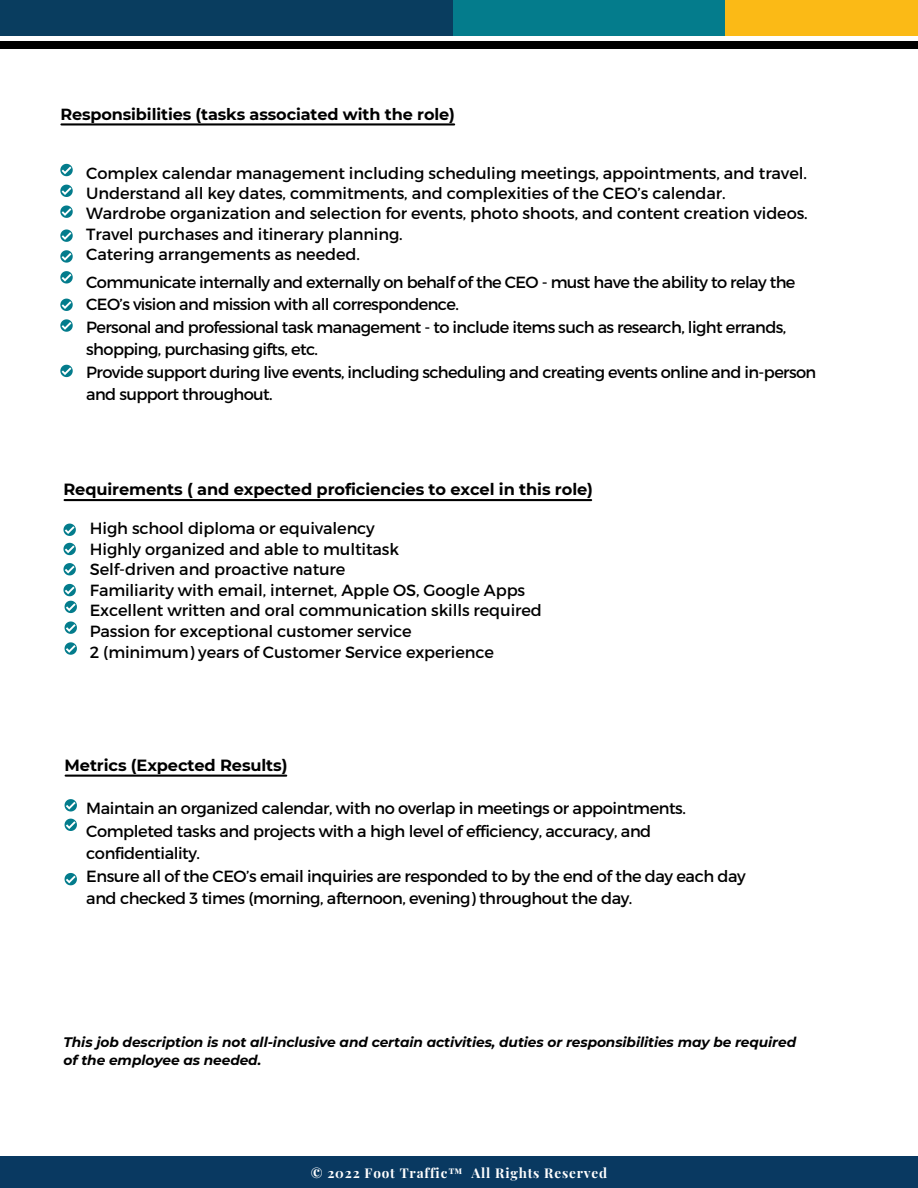
<style>
.page{position:relative;width:918px;height:1188px;background:#fff}
.page>*{position:absolute;margin:0;border:0;box-sizing:border-box;transform-origin:0 0}
.t1{font:16.2px/22.5px "Montserrat";letter-spacing:-.025em;color:#000}
.t2{font:16.2px "Montserrat";letter-spacing:-.005em;color:#000}
.t3{font:700 16.2px "Montserrat";letter-spacing:-.005em;color:#000}
.t4{font:700 16.05px "Montserrat";letter-spacing:-.005em;color:#000}
.t5{font:italic 700 13.8px "Montserrat";letter-spacing:-.005em;color:#000}
.t6{font:700 13.5px "Playfair Display";letter-spacing:.06em;color:#fff}
</style>
<div class="page">
<div style="left:0;top:1156px;width:918px;height:32px;background:#093961"></div>
<hr style="left:65px;top:499px;width:526px;height:2px;background:#000">
<svg style="left:63px;top:524px;width:13px;height:12px"></svg>
<svg style="left:63px;top:543px;width:13px;height:12px"></svg>
<svg style="left:63px;top:563px;width:13px;height:12px"></svg>
<svg style="left:63px;top:584px;width:14px;height:29px"></svg>
<svg style="left:65px;top:642px;width:12px;height:13px"></svg>
<svg style="left:65px;top:621px;width:12px;height:13px"></svg>
<hr style="left:66px;top:775px;width:220px;height:2px;background:#000">
<svg style="left:65px;top:799px;width:12px;height:12px"></svg>
<svg style="left:65px;top:819px;width:12px;height:12px"></svg>
<svg style="left:65px;top:873px;width:12px;height:12px"></svg>
<div style="left:0;top:42px;width:918px;height:7px;background:#000"></div>
<div style="left:419px;top:0;width:306px;height:36px;background:#047c8c"></div>
<div style="left:725px;top:0;width:193px;height:36px;background:#fbba16"></div>
<div style="left:0;top:0;width:452px;height:36px;background:#093d5f"></div>
<hr style="left:61px;top:123px;width:393px;height:3px;background:#000">
<svg style="left:60px;top:164px;width:13px;height:12px"></svg>
<svg style="left:60px;top:206px;width:13px;height:12px"></svg>
<svg style="left:60px;top:185px;width:13px;height:12px"></svg>
<svg style="left:60px;top:229px;width:13px;height:13px"></svg>
<svg style="left:60px;top:271px;width:13px;height:13px"></svg>
<svg style="left:60px;top:250px;width:13px;height:13px"></svg>
<svg style="left:60px;top:299px;width:13px;height:12px"></svg>
<svg style="left:60px;top:365px;width:13px;height:12px"></svg>
<svg style="left:60px;top:319px;width:13px;height:13px"></svg>
<p class="t4" style="left:60px;top:104px;width:396px">Responsibilities (tasks associated with the role)</p>
<p class="t2" style="left:86px;top:163px;width:722px">Complex calendar management including scheduling meetings, appointments, and travel.</p>
<p class="t2" style="left:86px;top:183px;width:641px">Understand all key dates, commitments, and complexities of the CEO’s calendar.</p>
<p class="t2" style="left:86px;top:203px;width:723px">Wardrobe organization and selection for events, photo shoots, and content creation videos.</p>
<p class="t2" style="left:86px;top:223px;width:318px">Travel purchases and itinerary planning.</p>
<p class="t2" style="left:86px;top:244px;width:275px">Catering arrangements as needed.</p>
<p class="t1" style="left:86px;top:270px;width:711px">Communicate internally and externally on behalf of the CEO - must have the ability to relay the<br>CEO’s vision and mission with all correspondence.</p>
<p class="t1" style="left:86px;top:315px;width:702px">Personal and professional task management - to include items such as research, light errands, shopping, purchasing gifts, etc.</p>
<p class="t1" style="left:86px;top:360px;width:732px">Provide support during live events, including scheduling and creating events online and in-person and support throughout.</p>
<p class="t3" style="left:63px;top:479px;width:531px">Requirements ( and expected proficiencies to excel in this role)</p>
<p class="t2" style="left:90px;top:518px;width:287px">High school diploma or equivalency</p>
<p class="t2" style="left:90px;top:538px;width:311px">Highly organized and able to multitask</p>
<p class="t2" style="left:90px;top:559px;width:257px">Self-driven and proactive nature</p>
<p class="t2" style="left:90px;top:580px;width:437px">Familiarity with email, internet, Apple OS, Google Apps</p>
<p class="t2" style="left:90px;top:600px;width:454px">Excellent written and oral communication skills required</p>
<p class="t2" style="left:90px;top:621px;width:323px">Passion for exceptional customer service</p>
<p class="t2" style="left:90px;top:642px;width:406px">2 (minimum) years of Customer Service experience</p>
<p class="t3" style="left:65px;top:755px;width:224px">Metrics (Expected Results)</p>
<p class="t1" style="left:86px;top:797px;width:601px">Maintain an organized calendar, with no overlap in meetings or appointments.</p>
<p class="t1" style="left:86px;top:819px;width:567px">Completed tasks and projects with a high level of efficiency, accuracy, and confidentiality.</p>
<p class="t1" style="left:86px;top:864px;width:661px">Ensure all of the CEO’s email inquiries are responded to by the end of the day each day and checked 3 times (morning, afternoon, evening) throughout the day.</p>
<p class="t5" style="left:63px;top:1034px;width:734px">This job description is not all-inclusive and certain activities, duties or responsibilities may be required</p>
<p class="t5" style="left:63px;top:1052px;width:199px">of the employee as needed.</p>
<p class="t6" style="left:311px;top:1164px;width:298px">© 2022 Foot Traffic™ All Rights Reserved</p>
</div>
